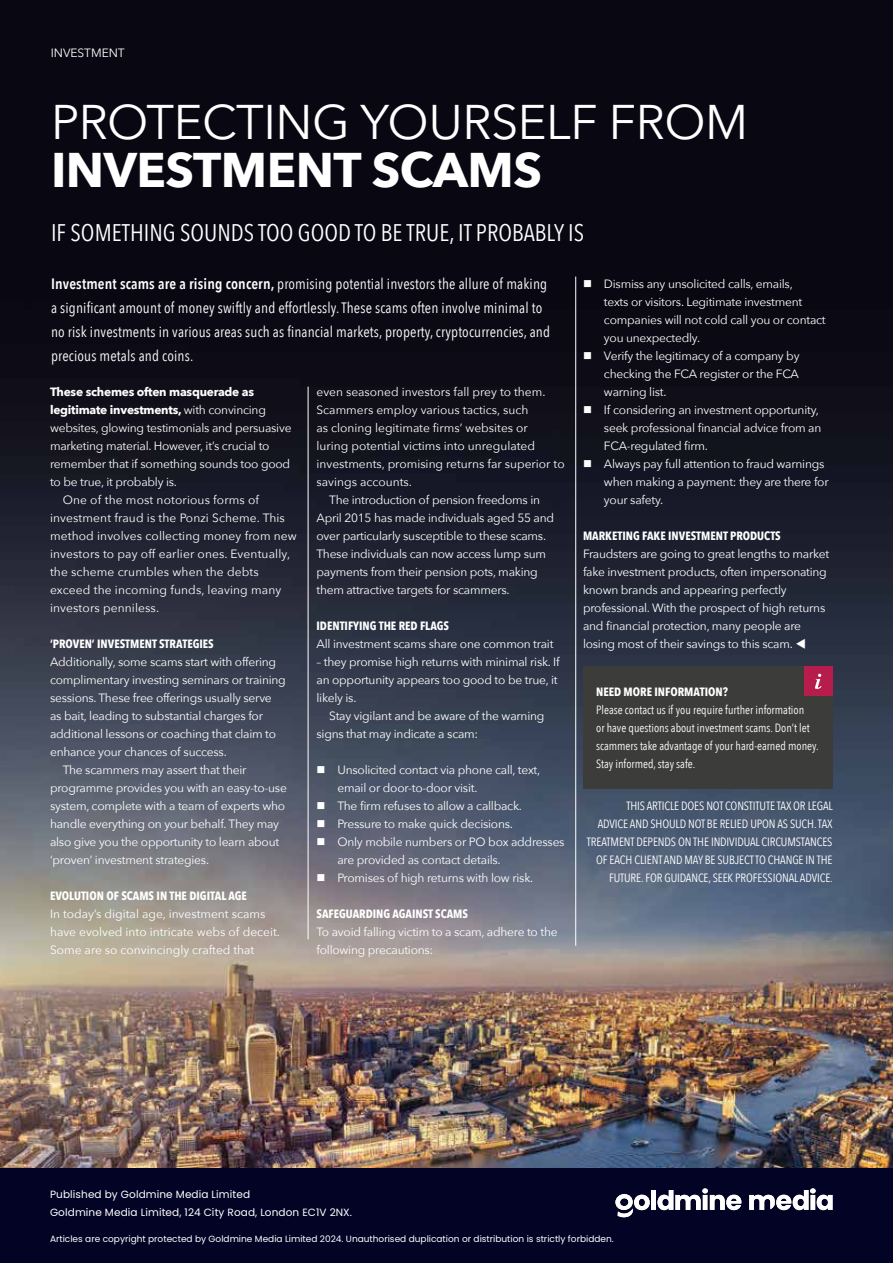
<style>
.page{position:relative;width:893px;height:1263px;background:#fff}
.page>*{position:absolute;margin:0;border:0;box-sizing:border-box;transform-origin:0 0}
.t1{font:48.6px "Avenir Next";letter-spacing:-.01em;color:#fff}
.t2{font:700 48.6px "Avenir Next";letter-spacing:-.01em;color:#fff}
.t3{font:24px "Avenir Next Condensed";color:#fff}
.t4{font:15px/24px "Avenir Next Condensed";letter-spacing:.01em;color:#fff}
.t5{font:12px/18px "Avenir Next";letter-spacing:-.02em;color:#fff}
.t6{font:12px/18px "Avenir Next Condensed";letter-spacing:-.01em;color:#fff;text-align:right}
.t7{font:12px/18px "Avenir Next";color:#fff}
.t8{font:12px "Avenir Next";letter-spacing:.01em;color:#fff}
.t9{font:700 12px "Avenir Next Condensed";color:#fff}
.t10{font:700 12px "Avenir Next";letter-spacing:-.02em;color:#fff}
.t11{font:10.5px/18px "Poppins";letter-spacing:.01em;color:#fff}
.t12{font:9px "Poppins";color:#fff}
.s1{font-weight:600}
.s2{font-weight:400}
</style>
<div class="page">
<img style="left:0;top:0;width:893px;height:1168px">
<div style="left:0;top:1168px;width:893px;height:95px;background:#030326"></div>
<div style="left:651px;top:1190px;width:5px;height:20px;background:#fff"></div>
<svg style="left:658px;top:1188px;width:83px;height:22px"></svg>
<svg style="left:749px;top:1188px;width:83px;height:22px"></svg>
<svg style="left:615px;top:1194px;width:35px;height:23px"></svg>
<div style="left:583px;top:666px;width:249px;height:123px;background:#3c3c3b"></div>
<div style="left:804px;top:666px;width:28px;height:30px;background:#b61d4c"></div>
<svg style="left:815px;top:674px;width:6px;height:15px"></svg>
<hr style="left:575px;top:277px;width:1px;height:669px;background:#fff">
<hr style="left:308px;top:387px;width:1px;height:552px;background:#fff">
<p class="t7" style="left:51px;top:44px;width:76px">INVESTMENT</p>
<h1 class="t1" style="left:51px;top:81px;width:699px">PROTECTING YOURSELF FROM</h1>
<h1 class="t2" style="left:51px;top:128px;width:493px">INVESTMENT SCAMS</h1>
<h2 class="t3" style="left:51px;top:212px;width:535px">IF SOMETHING SOUNDS TOO GOOD TO BE TRUE, IT PROBABLY IS</h2>
<p class="t4" style="left:51px;top:271px;width:501px"><span class="s1">Investment scams are a rising concern,</span> promising potential investors the allure of making a significant amount of money swiftly and effortlessly. These scams often involve minimal to no risk investments in various areas such as financial markets, property, cryptocurrencies, and precious metals and coins.</p>
<p class="t10" style="left:50px;top:381px;width:206px">These schemes often masquerade as</p>
<p class="t10" style="left:50px;top:399px;width:217px">legitimate investments, <span class="s2">with convincing</span></p>
<p class="t5" style="left:50px;top:418px;width:243px">websites, glowing testimonials and persuasive</p>
<p class="t5" style="left:50px;top:436px;width:221px">marketing material. However, it’s crucial to</p>
<p class="t5" style="left:50px;top:454px;width:242px">remember that if something sounds too good</p>
<p class="t5" style="left:50px;top:472px;width:129px">to be true, it probably is.</p>
<p class="t8" style="left:63px;top:490px;width:198px">One of the most notorious forms of</p>
<p class="t8" style="left:50px;top:508px;width:236px">investment fraud is the Ponzi Scheme. This</p>
<p class="t8" style="left:50px;top:526px;width:248px">method involves collecting money from new</p>
<p class="t8" style="left:50px;top:544px;width:242px">investors to pay off earlier ones. Eventually,</p>
<p class="t8" style="left:50px;top:562px;width:210px">the scheme crumbles when the debts</p>
<p class="t8" style="left:50px;top:580px;width:233px">exceed the incoming funds, leaving many</p>
<p class="t8" style="left:50px;top:598px;width:111px">investors penniless.</p>
<p class="t9" style="left:50px;top:636px;width:165px">‘PROVEN’ INVESTMENT STRATEGIES</p>
<p class="t5" style="left:50px;top:652px;width:228px">Additionally, some scams start with offering</p>
<p class="t5" style="left:50px;top:670px;width:237px">complimentary investing seminars or training</p>
<p class="t5" style="left:50px;top:688px;width:223px">sessions. These free offerings usually serve</p>
<p class="t5" style="left:50px;top:706px;width:214px">as bait, leading to substantial charges for</p>
<p class="t5" style="left:50px;top:724px;width:228px">additional lessons or coaching that claim to</p>
<p class="t5" style="left:50px;top:742px;width:178px">enhance your chances of success.</p>
<p class="t5" style="left:63px;top:760px;width:185px">The scammers may assert that their</p>
<p class="t5" style="left:50px;top:778px;width:238px">programme provides you with an easy-to-use</p>
<p class="t5" style="left:50px;top:796px;width:237px">system, complete with a team of experts who</p>
<p class="t5" style="left:50px;top:814px;width:231px">handle everything on your behalf. They may</p>
<p class="t5" style="left:50px;top:832px;width:231px">also give you the opportunity to learn about</p>
<p class="t5" style="left:50px;top:850px;width:161px">‘proven’ investment strategies.</p>
<p class="t9" style="left:50px;top:888px;width:198px">EVOLUTION OF SCAMS IN THE DIGITAL AGE</p>
<p class="t7" style="left:50px;top:904px;width:231px">In today’s digital age, investment scams have evolved into intricate webs of deceit.<br>Some are so convincingly crafted that</p>
<p class="t5" style="left:604px;top:274px;width:223px;text-indent:-21px">■ Dismiss any unsolicited calls, emails,<br>texts or visitors. Legitimate investment companies will not cold call you or contact you unexpectedly.</p>
<p class="t5" style="left:604px;top:346px;width:197px;text-align:justify;text-indent:-21px">■ Verify the legitimacy of a company by checking the FCA register or the FCA warning list.</p>
<p class="t5" style="left:604px;top:400px;width:219px;text-indent:-21px">■ If considering an investment opportunity, seek professional financial advice from an<br>FCA-regulated firm.</p>
<p class="t5" style="left:604px;top:454px;width:226px;text-indent:-21px">■ Always pay full attention to fraud warnings when making a payment: they are there for your safety.</p>
<p class="t9" style="left:583px;top:528px;width:199px">MARKETING FAKE INVESTMENT PRODUCTS</p>
<p class="t5" style="left:583px;top:544px;width:248px">Fraudsters are going to great lengths to market fake investment products, often impersonating known brands and appearing perfectly professional. With the prospect of high returns and financial protection, many people are losing most of their savings to this scam. ▼</p>
<p class="t7" style="left:316px;top:382px;width:230px">even seasoned investors fall prey to them.</p>
<p class="t7" style="left:316px;top:400px;width:213px">Scammers employ various tactics, such</p>
<p class="t7" style="left:316px;top:418px;width:213px">as cloning legitimate firms’ websites or</p>
<p class="t7" style="left:316px;top:436px;width:220px">luring potential victims into unregulated</p>
<p class="t7" style="left:316px;top:454px;width:250px">investments, promising returns far superior to</p>
<p class="t7" style="left:316px;top:472px;width:97px">savings accounts.</p>
<p class="t5" style="left:329px;top:490px;width:212px">The introduction of pension freedoms in</p>
<p class="t5" style="left:316px;top:508px;width:239px">April 2015 has made individuals aged 55 and</p>
<p class="t5" style="left:316px;top:526px;width:231px">over particularly susceptible to these scams.</p>
<p class="t5" style="left:316px;top:544px;width:231px">These individuals can now access lump sum</p>
<p class="t5" style="left:316px;top:562px;width:223px">payments from their pension pots, making</p>
<p class="t5" style="left:316px;top:580px;width:195px">them attractive targets for scammers.</p>
<p class="t9" style="left:316px;top:618px;width:134px">IDENTIFYING THE RED FLAGS</p>
<p class="t5" style="left:316px;top:634px;width:238px">All investment scams share one common trait</p>
<p class="t5" style="left:316px;top:652px;width:245px">– they promise high returns with minimal risk. If an opportunity appears too good to be true, it likely is.</p>
<p class="t5" style="left:316px;top:706px;width:229px;text-indent:13px">Stay vigilant and be aware of the warning signs that may indicate a scam:</p>
<p class="t5" style="left:337px;top:760px;width:204px;text-indent:-21px">■ Unsolicited contact via phone call, text, email or door-to-door visit.</p>
<p class="t5" style="left:316px;top:796px;width:207px">■ The firm refuses to allow a callback.</p>
<p class="t5" style="left:316px;top:814px;width:198px">■ Pressure to make quick decisions.</p>
<p class="t5" style="left:337px;top:832px;width:229px;text-indent:-21px">■ Only mobile numbers or PO box addresses are provided as contact details.</p>
<p class="t5" style="left:316px;top:868px;width:218px">■ Promises of high returns with low risk.</p>
<p class="t9" style="left:316px;top:906px;width:153px">SAFEGUARDING AGAINST SCAMS</p>
<p class="t5" style="left:316px;top:922px;width:243px">To avoid falling victim to a scam, adhere to the following precautions:</p>
<p class="t9" style="left:596px;top:684px;width:133px">NEED MORE INFORMATION?</p>
<p class="t6" style="left:596px;top:700px;width:224px;text-align:left">Please contact us if you require further information<br>or have questions about investment scams. Don’t let scammers take advantage of your hard-earned money.<br>Stay informed, stay safe.</p>
<p class="t6" style="left:587px;top:796px;width:247px">THIS ARTICLE DOES NOT CONSTITUTE TAX OR LEGAL<br>ADVICE AND SHOULD NOT BE RELIED UPON AS SUCH. TAX TREATMENT DEPENDS ON THE INDIVIDUAL CIRCUMSTANCES OF EACH CLIENT AND MAY BE SUBJECT TO CHANGE IN THE FUTURE. FOR GUIDANCE, SEEK PROFESSIONAL ADVICE.</p>
<p class="t11" style="left:50px;top:1186px;width:304px">Published by Goldmine Media Limited<br>Goldmine Media Limited, 124 City Road, London EC1V 2NX.</p>
<p class="t12" style="left:50px;top:1233px;width:565px">Articles are copyright protected by Goldmine Media Limited 2024. Unauthorised duplication or distribution is strictly forbidden.</p>
</div>
